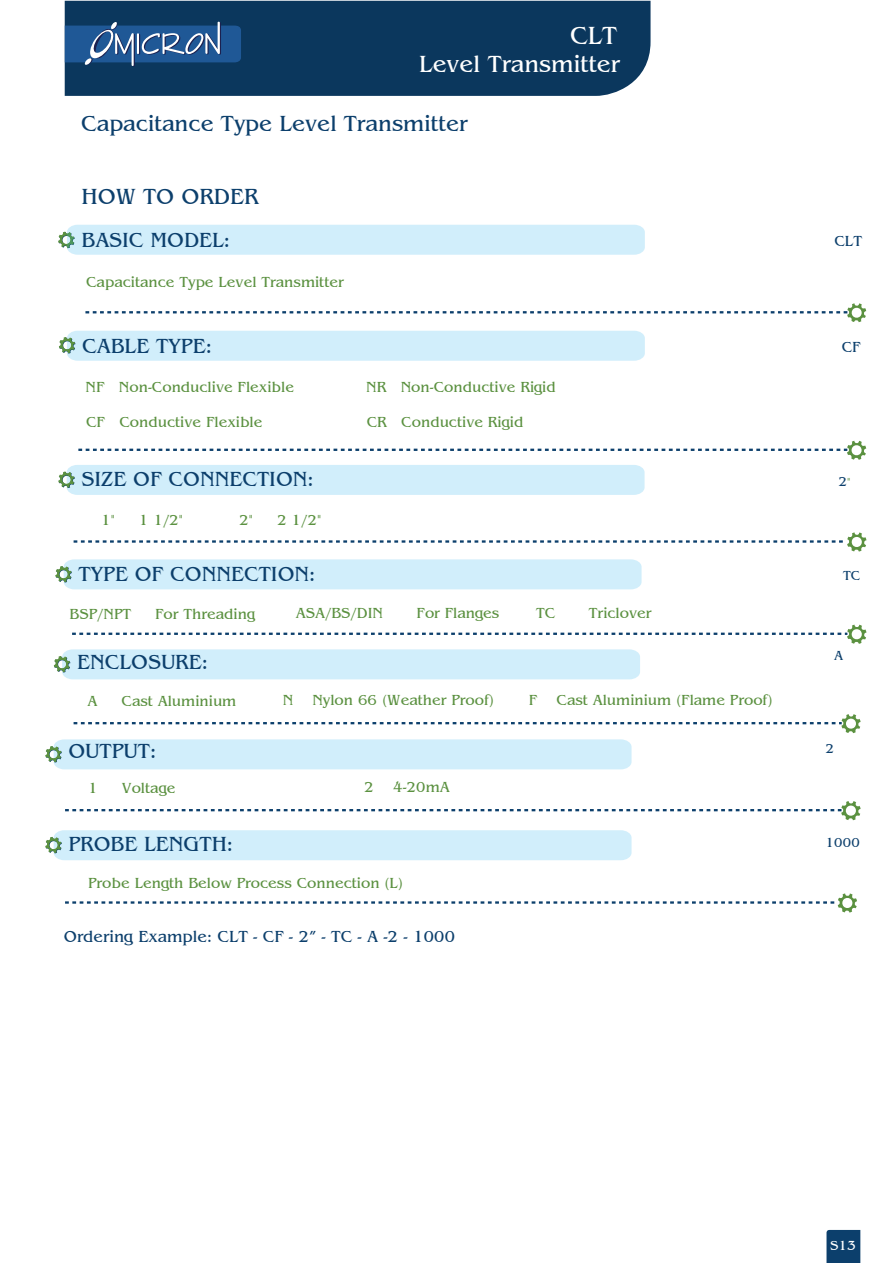
<style>
.page{position:relative;width:893px;height:1263px;background:#fff}
.page>*{position:absolute;margin:0;border:0;box-sizing:border-box;transform-origin:0 0}
.t1{font:25.5px "Bangkok Plain";color:#fff}
.t2{font:24px "Bangkok Plain";color:#fff}
.t3{font:22.5px "Bangkok Plain";color:#0c3f6c}
.t4{font:21px "Bangkok Plain";color:#0c3f6c}
.t5{font:16.5px "Bangkok Plain";color:#0c3f6c}
.t6{font:15px "Bangkok Plain";color:#5b9140}
.t7{font:15px "Bangkok Plain";color:#0c3f6c}
.t8{font:13.5px "Bangkok Plain";color:#0c3f6c}
.t9{font:13.5px "Bangkok Plain";color:#fff}
.s1{font-size:12px;color:#5b9140}
</style>
<div class="page">
<div style="left:65px;top:1px;width:585px;height:95px;background:#0b375d"></div>
<svg style="left:826px;top:1230px;width:34px;height:32px"></svg>
<svg style="left:65px;top:22px;width:176px;height:45px;background:#366394"></svg>
<div style="left:58px;top:225px;width:586px;height:30px;background:#d1eefb"></div>
<div style="left:59px;top:331px;width:585px;height:30px;background:#d1eefb"></div>
<div style="left:55px;top:559px;width:586px;height:30px;background:#d1eefb"></div>
<svg style="left:85px;top:303px;width:781px;height:19px"></svg>
<svg style="left:58px;top:441px;width:808px;height:54px"></svg>
<svg style="left:74px;top:532px;width:792px;height:20px"></svg>
<svg style="left:54px;top:625px;width:812px;height:54px"></svg>
<svg style="left:74px;top:714px;width:786px;height:19px"></svg>
<div style="left:45px;top:739px;width:586px;height:30px;background:#d1eefb"></div>
<svg style="left:65px;top:801px;width:795px;height:19px"></svg>
<div style="left:45px;top:830px;width:586px;height:30px;background:#d1eefb"></div>
<svg style="left:65px;top:893px;width:792px;height:20px"></svg>
<h1 class="t1" style="left:570px;top:26px;width:48px">CLT</h1>
<h2 class="t2" style="left:419px;top:54px;width:202px">Level Transmitter</h2>
<h3 class="t3" style="left:81px;top:115px;width:388px">Capacitance Type Level Transmitter</h3>
<h3 class="t3" style="left:81px;top:188px;width:178px">HOW TO ORDER</h3>
<h3 class="t4" style="left:81px;top:231px;width:151px">BASIC MODEL:</h3>
<p class="t6" style="left:86px;top:276px;width:259px">Capacitance Type Level Transmitter</p>
<h3 class="t4" style="left:82px;top:337px;width:132px">CABLE TYPE:</h3>
<p class="t6" style="left:86px;top:381px;width:210px">NF Non-Conduclive Flexible</p>
<p class="t6" style="left:366px;top:381px;width:191px">NR Non-Conductive Rigid</p>
<p class="t6" style="left:86px;top:416px;width:178px">CF Conductive Flexible</p>
<p class="t6" style="left:367px;top:416px;width:158px">CR Conductive Rigid</p>
<p class="t7" style="left:834px;top:235px;width:29px">CLT</p>
<p class="t7" style="left:841px;top:341px;width:20px">CF</p>
<h3 class="t4" style="left:81px;top:471px;width:234px">SIZE OF CONNECTION:</h3>
<p class="t6" style="left:101px;top:514px;width:15px">1"</p>
<p class="t6" style="left:139px;top:514px;width:46px">1 1/2"</p>
<h3 class="t4" style="left:78px;top:565px;width:239px">TYPE OF CONNECTION:</h3>
<p class="t8" style="left:843px;top:571px;width:19px">TC</p>
<p class="t6" style="left:70px;top:608px;width:63px">BSP/NPT</p>
<p class="t6" style="left:155px;top:608px;width:101px">For Threading</p>
<p class="t6" style="left:296px;top:607px;width:88px">ASA/BS/DIN</p>
<p class="t6" style="left:416px;top:607px;width:84px">For Flanges</p>
<p class="t8" style="left:834px;top:650px;width:10px">A</p>
<p class="t8" style="left:838px;top:476px;width:14px">2<span class="s1">"</span></p>
<p class="t6" style="left:239px;top:514px;width:15px">2"</p>
<p class="t6" style="left:277px;top:514px;width:46px">2 1/2"</p>
<p class="t6" style="left:536px;top:607px;width:21px">TC</p>
<p class="t6" style="left:589px;top:607px;width:64px">Triclover</p>
<h3 class="t4" style="left:77px;top:654px;width:133px">ENCLOSURE:</h3>
<p class="t6" style="left:88px;top:695px;width:11px">A</p>
<p class="t6" style="left:122px;top:695px;width:116px">Cast Aluminium</p>
<p class="t6" style="left:283px;top:694px;width:12px">N</p>
<p class="t6" style="left:312px;top:694px;width:183px">Nylon 66 (Weather Proof)</p>
<h3 class="t4" style="left:68px;top:742px;width:90px">OUTPUT:</h3>
<p class="t8" style="left:825px;top:743px;width:10px">2</p>
<p class="t6" style="left:88px;top:782px;width:11px">1</p>
<p class="t6" style="left:122px;top:782px;width:55px">Voltage</p>
<p class="t6" style="left:364px;top:781px;width:11px">2</p>
<p class="t6" style="left:393px;top:781px;width:58px">4-20mA</p>
<p class="t6" style="left:529px;top:694px;width:10px">F</p>
<p class="t6" style="left:556px;top:694px;width:218px">Cast Aluminium (Flame Proof)</p>
<h3 class="t4" style="left:68px;top:836px;width:167px">PROBE LENGTH:</h3>
<p class="t8" style="left:825px;top:837px;width:36px">1000</p>
<p class="t6" style="left:88px;top:877px;width:316px">Probe Length Below Process Connection (L)</p>
<p class="t5" style="left:64px;top:930px;width:393px">Ordering Example: CLT - CF - 2” - TC - A -2 - 1000</p>
<p class="t9" style="left:830px;top:1238px;width:27px">S13</p>
</div>
